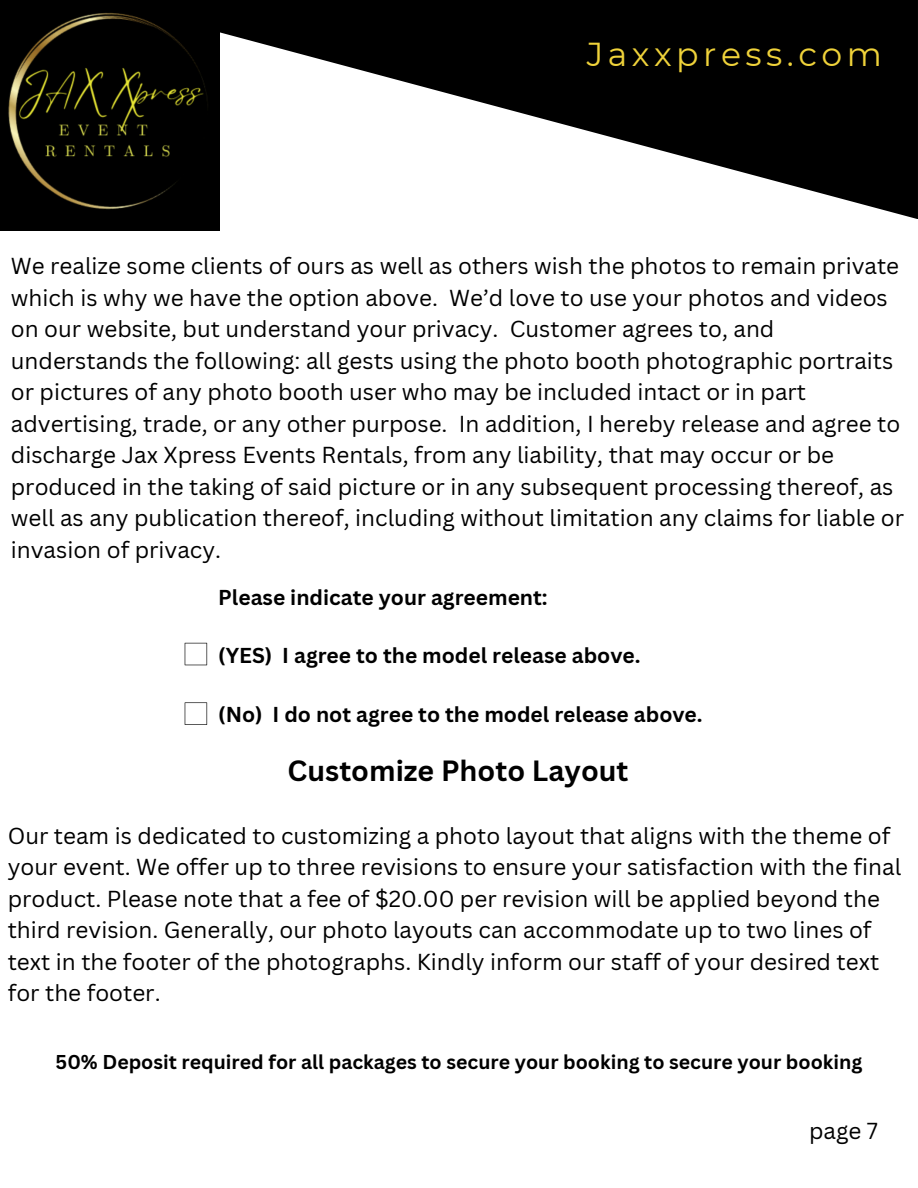
<style>
.page{position:relative;width:918px;height:1188px;background:#fff}
.page>*{position:absolute;margin:0;border:0;box-sizing:border-box;transform-origin:0 0}
.t1{font:33.15px "Montserrat";letter-spacing:.135em;color:#efd23a}
.t2{font:700 28.5px "Canva Sans";color:#000}
.t3{font:22.5px/31.5px "Canva Sans";color:#000}
.t4{font:700 21px "Canva Sans";color:#000}
.t5{font:700 19.5px "Canva Sans";color:#000}
</style>
<div class="page">
<svg style="left:219px;top:0;width:699px;height:219px;fill:#000"></svg>
<img style="left:0;top:0;width:219px;height:231px">
<svg style="left:185px;top:643px;width:22px;height:22px"></svg>
<svg style="left:185px;top:702px;width:22px;height:23px"></svg>
<p class="t1" style="left:587px;top:34px;width:297px">Jaxxpress.com</p>
<p class="t3" style="left:11px;top:250px;width:895px">We realize some clients of ours as well as others wish the photos to remain private which is why we have the option above. We’d love to use your photos and videos on our website, but understand your privacy. Customer agrees to, and understands the following: all gests using the photo booth photographic portraits or pictures of any photo booth user who may be included intact or in part advertising, trade, or any other purpose. In addition, I hereby release and agree to discharge Jax Xpress Events Rentals, from any liability, that may occur or be produced in the taking of said picture or in any subsequent processing thereof, as well as any publication thereof, including without limitation any claims for liable or invasion of privacy.</p>
<p class="t4" style="left:218px;top:582px;width:331px">Please indicate your agreement:</p>
<p class="t4" style="left:218px;top:641px;width:424px">(YES) I agree to the model release above.</p>
<p class="t4" style="left:218px;top:699px;width:486px">(No) I do not agree to the model release above.</p>
<p class="t2" style="left:288px;top:750px;width:343px">Customize Photo Layout</p>
<p class="t3" style="left:8px;top:819px;width:895px">Our team is dedicated to customizing a photo layout that aligns with the theme of your event. We offer up to three revisions to ensure your satisfaction with the final product. Please note that a fee of $20.00 per revision will be applied beyond the third revision. Generally, our photo layouts can accommodate up to two lines of text in the footer of the photographs. Kindly inform our staff of your desired text for the footer.</p>
<p class="t5" style="left:56px;top:1048px;width:808px">50% Deposit required for all packages to secure your booking to secure your booking</p>
<p class="t3" style="left:809px;top:1115px;width:70px">page 7</p>
</div>
